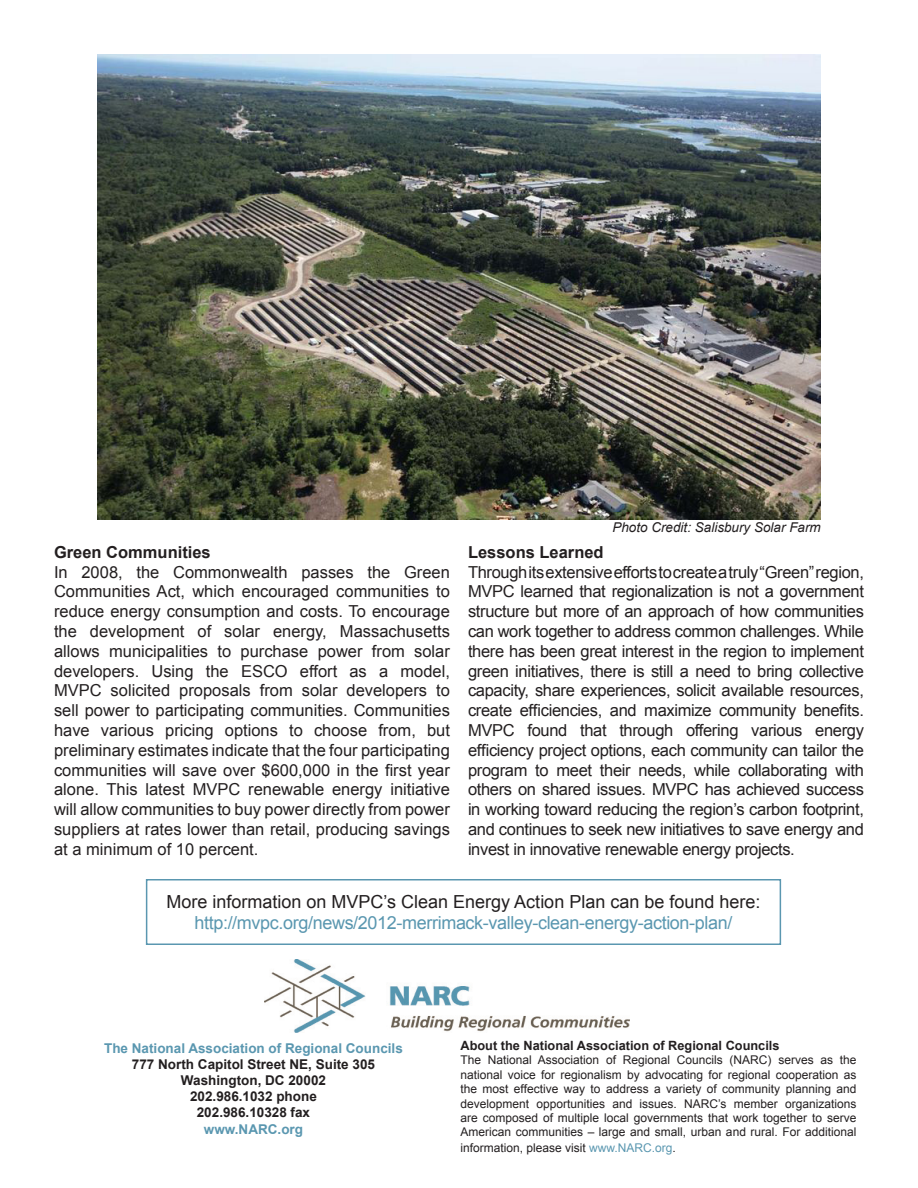
<style>
.page{position:relative;width:918px;height:1188px;background:#fff}
.page>*{position:absolute;margin:0;border:0;box-sizing:border-box;transform-origin:0 0}
.t1{font:18px "Arial";letter-spacing:-.02em;color:#5a97b0}
.t2{font:18px "Arial";color:#231f20}
.t3{font:16.5px/19.8px "Arial";letter-spacing:-.01em;color:#231f20;text-align:justify}
.t4{font:700 16.5px "Arial";color:#231f20}
.t5{font:700 13.5px "Arial";color:#231f20}
.t6{font:700 13.5px "Arial";color:#5a97b0}
.t7{font:italic 13.5px "Arial";color:#231f20}
.t8{font:700 12.75px "Arial";color:#231f20}
.t9{font:12px/14.5px "Arial";color:#231f20;text-align:justify}
.s1{color:#5a97b0}
</style>
<div class="page">
<img style="left:265px;top:959px;width:364px;height:74px">
<div style="left:146px;top:879px;width:635px;height:66px;border:2px solid #5a97b0"></div>
<img style="left:97px;top:54px;width:724px;height:465px">
<p class="t7" style="left:612px;top:518px;width:210px">Photo Credit: Salisbury Solar Farm</p>
<p class="t4" style="left:54px;top:540px;width:158px">Green Communities</p>
<p class="t3" style="left:54px;top:562px;width:397px">In 2008, the Commonwealth passes the Green Communities Act, which encouraged communities to reduce energy consumption and costs. To encourage the development of solar energy, Massachusetts allows municipalities to purchase power from solar developers. Using the ESCO effort as a model, MVPC solicited proposals from solar developers to sell power to participating communities. Communities have various pricing options to choose from, but preliminary estimates indicate that the four participating communities will save over $600,000 in the first year alone. This latest MVPC renewable energy initiative will allow communities to buy power directly from power suppliers at rates lower than retail, producing savings at a minimum of 10 percent.</p>
<p class="t4" style="left:468px;top:540px;width:137px">Lessons Learned</p>
<p class="t3" style="left:468px;top:562px;width:398px">Through its extensive efforts to create a truly “Green” region, MVPC learned that regionalization is not a government structure but more of an approach of how communities can work together to address common challenges. While there has been great interest in the region to implement green initiatives, there is still a need to bring collective capacity, share experiences, solicit available resources, create efficiencies, and maximize community benefits.<br>MVPC found that through offering various energy efficiency project options, each community can tailor the program to meet their needs, while collaborating with others on shared issues. MVPC has achieved success in working toward reducing the region’s carbon footprint, and continues to seek new initiatives to save energy and invest in innovative renewable energy projects.</p>
<p class="t2" style="left:166px;top:889px;width:595px">More information on MVPC’s Clean Energy Action Plan can be found here:</p>
<p class="t1" style="left:194px;top:911px;width:540px">http://mvpc.org/news/2012-merrimack-valley-clean-energy-action-plan/</p>
<p class="t6" style="left:104px;top:1038px;width:300px">The National Association of Regional Councils</p>
<p class="t5" style="left:132px;top:1055px;width:245px">777 North Capitol Street NE, Suite 305</p>
<p class="t5" style="left:181px;top:1071px;width:147px">Washington, DC 20002</p>
<p class="t5" style="left:190px;top:1087px;width:128px">202.986.1032 phone</p>
<p class="t5" style="left:197px;top:1103px;width:115px">202.986.10328 fax</p>
<p class="t6" style="left:204px;top:1119px;width:101px">www.NARC.org</p>
<p class="t8" style="left:460px;top:1037px;width:321px">About the National Association of Regional Councils</p>
<p class="t9" style="left:460px;top:1053px;width:397px">The National Association of Regional Councils (NARC) serves as the national voice for regionalism by advocating for regional cooperation as the most effective way to address a variety of community planning and development opportunities and issues. NARC’s member organizations are composed of multiple local governments that work together to serve American communities – large and small, urban and rural. For additional information, please visit <span class="s1">www.NARC.org</span>.</p>
</div>
